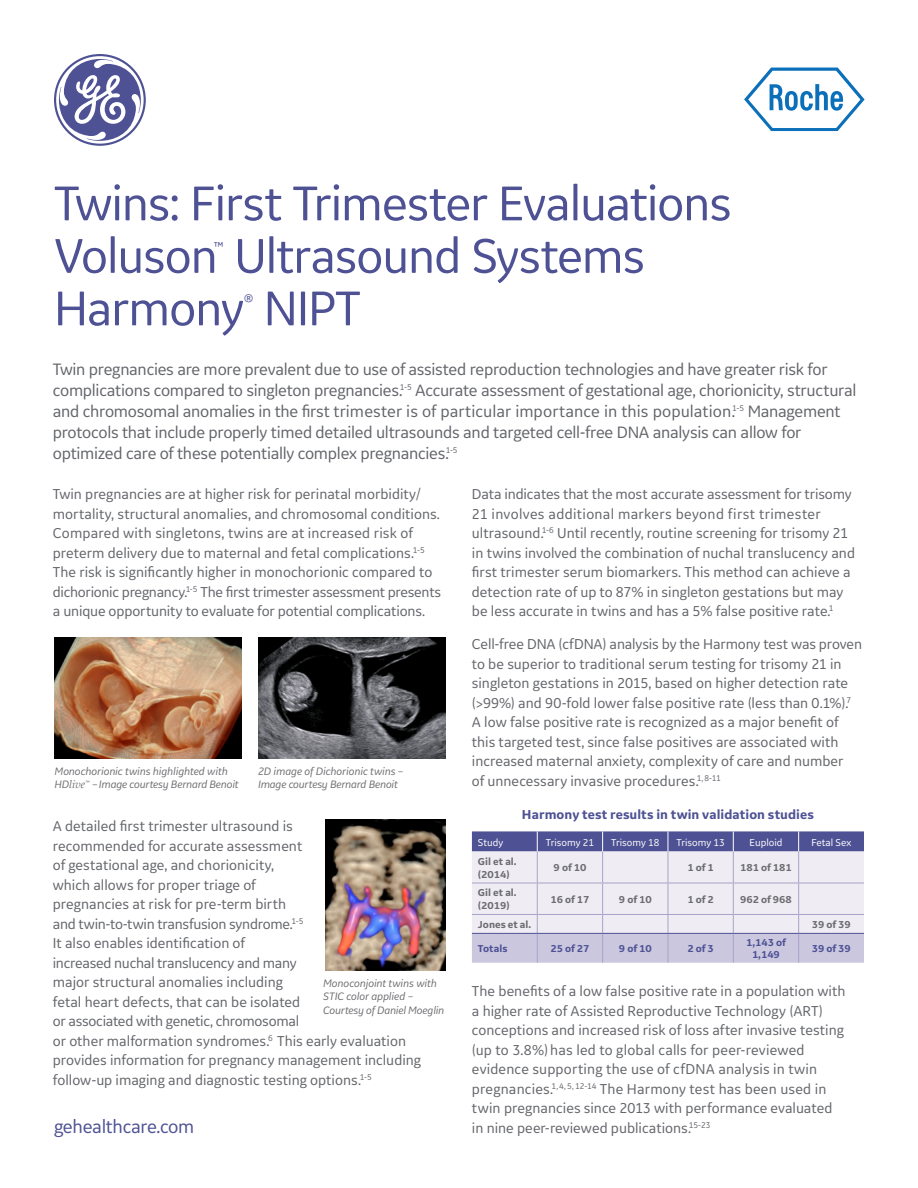
<style>
.page{position:relative;width:918px;height:1188px;background:#fff}
.page>*{position:absolute;margin:0;border:0;box-sizing:border-box;transform-origin:0 0}
.t1{font:51px/52.5px "GE Inspira Sans";letter-spacing:-.025em;color:#4e5294}
.t2{font:19.5px "GE Inspira Sans";letter-spacing:-.02em;color:#4e5294}
.t3{font:17.25px/21px "GE Inspira Sans";letter-spacing:-.015em;color:#63656a}
.t4{font:15px/19.5px "GE Inspira Sans";color:#63656a}
.t5{font:14.85px "GE Inspira Sans";color:#4e5294}
.t6{font:700 13.5px "GE Inspira Sans";letter-spacing:.005em;color:#4e5294}
.t7{font:italic 11.25px/13.5px "GE Inspira Sans";letter-spacing:-.01em;color:#6c6d70}
.t8{font:700 10.5px/12.6px "GE Inspira Sans";color:#6c6d70}
.t9{font:10.5px "GE Inspira Sans";color:#fff}
.t10{font:700 10.5px/12.6px "GE Inspira Sans";color:#4e5294;text-align:center}
.s1{font-family:"Palatino"}
</style>
<div class="page">
<svg style="left:54px;top:54px;width:92px;height:92px"></svg>
<svg style="left:472px;top:831px;width:392px;height:132px;background:#cdcbe0"></svg>
<hr style="left:472px;top:883px;width:65px;height:1px;background:#a7a4c9">
<hr style="left:537px;top:883px;width:66px;height:1px;background:#a7a4c9">
<hr style="left:603px;top:883px;width:65px;height:1px;background:#a7a4c9">
<hr style="left:668px;top:883px;width:65px;height:1px;background:#a7a4c9">
<hr style="left:733px;top:883px;width:66px;height:1px;background:#a7a4c9">
<hr style="left:799px;top:883px;width:65px;height:1px;background:#a7a4c9">
<hr style="left:472px;top:914px;width:65px;height:1px;background:#a7a4c9">
<hr style="left:537px;top:914px;width:66px;height:1px;background:#a7a4c9">
<hr style="left:603px;top:914px;width:65px;height:1px;background:#a7a4c9">
<hr style="left:668px;top:914px;width:65px;height:1px;background:#a7a4c9">
<hr style="left:733px;top:914px;width:66px;height:1px;background:#a7a4c9">
<hr style="left:799px;top:914px;width:65px;height:1px;background:#a7a4c9">
<hr style="left:472px;top:933px;width:65px;height:1px;background:#4e5294">
<hr style="left:537px;top:933px;width:66px;height:1px;background:#4e5294">
<hr style="left:603px;top:933px;width:65px;height:1px;background:#4e5294">
<hr style="left:668px;top:933px;width:65px;height:1px;background:#4e5294">
<hr style="left:733px;top:933px;width:66px;height:1px;background:#4e5294">
<hr style="left:799px;top:933px;width:65px;height:1px;background:#4e5294">
<svg style="left:744px;top:68px;width:121px;height:63px"></svg>
<img style="left:55px;top:637px;width:187px;height:122px">
<img style="left:258px;top:637px;width:187px;height:122px">
<img style="left:325px;top:820px;width:121px;height:151px">
<p class="t1" style="left:54px;top:176px;width:679px">Twins: First Trimester Evaluations<br>Voluson Ultrasound Systems</p>
<p class="t5" style="left:214px;top:238px;width:11px">™</p>
<p class="t1" style="left:54px;top:281px;width:308px">Harmony NIPT</p>
<p class="t5" style="left:244px;top:291px;width:11px">®</p>
<p class="t3" style="left:53px;top:359px;width:805px">Twin pregnancies are more prevalent due to use of assisted reproduction technologies and have greater risk for complications compared to singleton pregnancies.<sup>1-5</sup> Accurate assessment of gestational age, chorionicity, structural and chromosomal anomalies in the first trimester is of particular importance in this population.<sup>1-5</sup> Management protocols that include properly timed detailed ultrasounds and targeted cell-free DNA analysis can allow for optimized care of these potentially complex pregnancies.<sup>1-5</sup></p>
<p class="t4" style="left:53px;top:484px;width:390px">Twin pregnancies are at higher risk for perinatal morbidity/ mortality, structural anomalies, and chromosomal conditions.<br>Compared with singletons, twins are at increased risk of preterm delivery due to maternal and fetal complications.<sup>1-5<br></sup>The risk is significantly higher in monochorionic compared to dichorionic pregnancy.<sup>1-5</sup> The first trimester assessment presents a unique opportunity to evaluate for potential complications.</p>
<p class="t4" style="left:472px;top:484px;width:385px">Data indicates that the most accurate assessment for trisomy 21 involves additional markers beyond first trimester ultrasound.<sup>1-6</sup> Until recently, routine screening for trisomy 21 in twins involved the combination of nuchal translucency and first trimester serum biomarkers. This method can achieve a detection rate of up to 87% in singleton gestations but may be less accurate in twins and has a 5% false positive rate.<sup>1</sup></p>
<p class="t4" style="left:472px;top:634px;width:392px">Cell-free DNA (cfDNA) analysis by the Harmony test was proven to be superior to traditional serum testing for trisomy 21 in singleton gestations in 2015, based on higher detection rate (&gt;99%) and 90-fold lower false positive rate (less than 0.1%).<sup>7<br></sup>A low false positive rate is recognized as a major benefit of this targeted test, since false positives are associated with increased maternal anxiety, complexity of care and number<br>of unnecessary invasive procedures.<sup>1,</sup> <sup>8-11</sup></p>
<p class="t6" style="left:522px;top:806px;width:293px">Harmony test results in twin validation studies</p>
<p class="t9" style="left:478px;top:836px;width:27px">Study</p>
<p class="t9" style="left:546px;top:836px;width:50px">Trisomy 21</p>
<p class="t9" style="left:611px;top:836px;width:50px">Trisomy 18</p>
<p class="t9" style="left:677px;top:836px;width:50px">Trisomy 13</p>
<p class="t9" style="left:750px;top:836px;width:34px">Euploid</p>
<p class="t9" style="left:811px;top:836px;width:41px">Fetal Sex</p>
<p class="t8" style="left:478px;top:855px;width:40px">Gil et al. (2014)</p>
<p class="t8" style="left:554px;top:861px;width:34px">9 of 10</p>
<p class="t8" style="left:687px;top:861px;width:28px">1 of 1</p>
<p class="t8" style="left:740px;top:861px;width:53px">181 of 181</p>
<p class="t8" style="left:478px;top:886px;width:40px">Gil et al. (2019)</p>
<p class="t8" style="left:550px;top:893px;width:41px">16 of 17</p>
<p class="t8" style="left:619px;top:893px;width:34px">9 of 10</p>
<p class="t8" style="left:687px;top:893px;width:28px">1 of 2</p>
<p class="t8" style="left:740px;top:893px;width:53px">962 of 968</p>
<p class="t8" style="left:478px;top:918px;width:55px">Jones et al.</p>
<p class="t8" style="left:812px;top:918px;width:41px">39 of 39</p>
<p class="t10" style="left:478px;top:942px;width:31px">Totals</p>
<p class="t10" style="left:550px;top:942px;width:41px">25 of 27</p>
<p class="t10" style="left:619px;top:942px;width:34px">9 of 10</p>
<p class="t10" style="left:687px;top:942px;width:28px">2 of 3</p>
<p class="t10" style="left:746px;top:936px;width:41px">1,143 of<br>1,149</p>
<p class="t10" style="left:812px;top:942px;width:41px">39 of 39</p>
<p class="t4" style="left:472px;top:981px;width:375px">The benefits of a low false positive rate in a population with a higher rate of Assisted Reproductive Technology (ART) conceptions and increased risk of loss after invasive testing (up to 3.8%) has led to global calls for peer-reviewed evidence supporting the use of cfDNA analysis in twin pregnancies.<sup>1,</sup> <sup>4,</sup> <sup>5,</sup> <sup>12-14</sup> The Harmony test has been used in twin pregnancies since 2013 with performance evaluated in nine peer-reviewed publications.<sup>15-23</sup></p>
<p class="t7" style="left:55px;top:764px;width:186px">Monochorionic twins highlighted with<br>HD<span class="s1">live</span><sup>™</sup> – Image courtesy Bernard Benoit</p>
<p class="t7" style="left:258px;top:764px;width:147px">2D image of Dichorionic twins –<br>Image courtesy Bernard Benoit</p>
<p class="t4" style="left:53px;top:816px;width:370px">A detailed first trimester ultrasound is<br>recommended for accurate assessment<br>of gestational age, and chorionicity,<br>which allows for proper triage of<br>pregnancies at risk for pre-term birth<br>and twin-to-twin transfusion syndrome.<sup>1-5<br></sup>It also enables identification of<br>increased nuchal translucency and many<br>major structural anomalies including<br>fetal heart defects, that can be isolated<br>or associated with genetic, chromosomal<br>or other malformation syndromes.<sup>6</sup> This early evaluation provides information for pregnancy management including follow-up imaging and diagnostic testing options.<sup>1-5</sup></p>
<p class="t7" style="left:323px;top:976px;width:123px">Monoconjoint twins with<br>STIC color applied –<br>Courtesy of Daniel Moeglin</p>
<p class="t2" style="left:54px;top:1114px;width:142px">gehealthcare.com</p>
</div>
